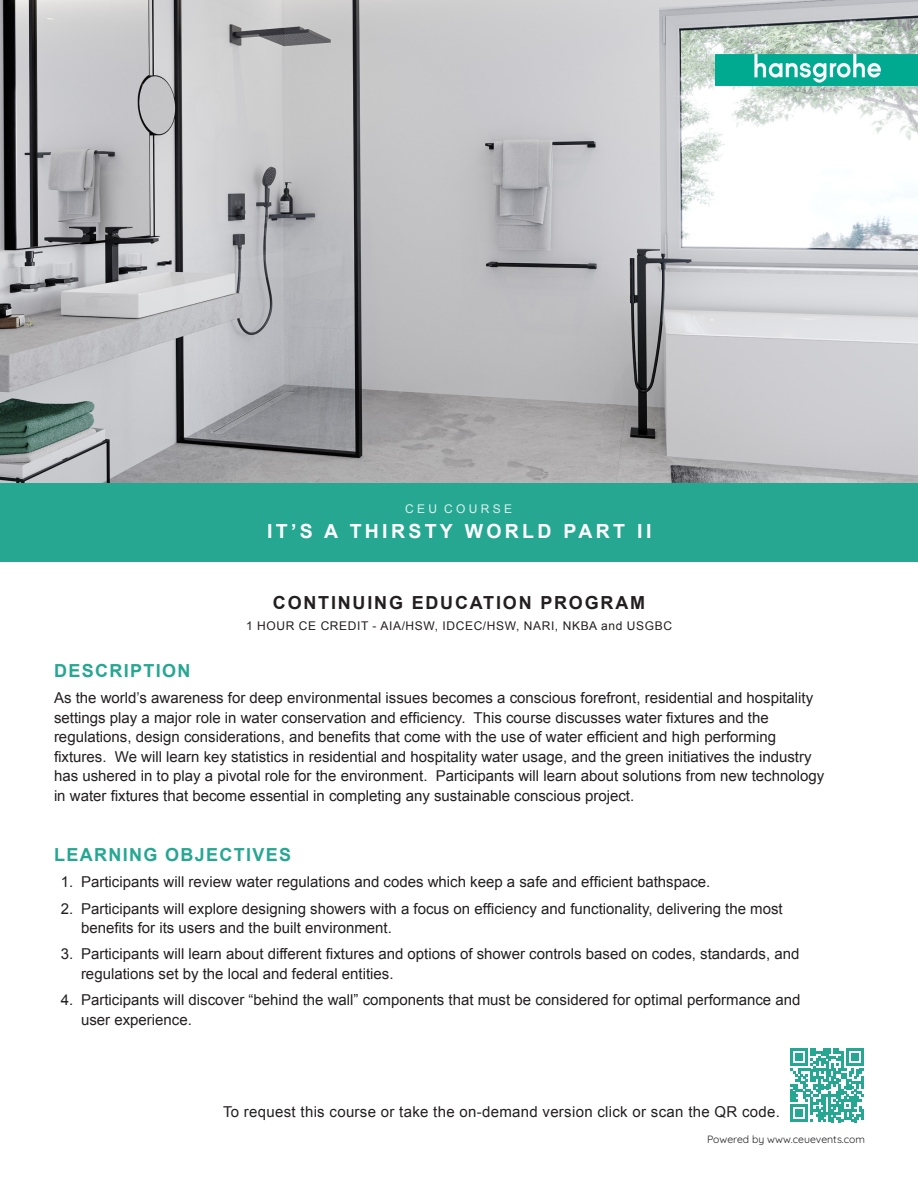
<style>
.page{position:relative;width:918px;height:1188px;background:#fff}
.page>*{position:absolute;margin:0;border:0;box-sizing:border-box;transform-origin:0 0}
.t1{font:700 19.5px "Arial";letter-spacing:.17em;color:#fff}
.t2{font:700 18px "Arial";letter-spacing:.075em;color:#26a792}
.t3{font:700 18px "Arial";letter-spacing:.1em;color:#231f20}
.t4{font:15px/19.5px "Arial";color:#231f20}
.t5{font:15px "Arial";letter-spacing:.02em;color:#231f20}
.t6{font:12px "Arial";letter-spacing:.05em;color:#231f20}
.t7{font:12px "Arial";letter-spacing:.275em;color:#fff}
.t8{font:10.5px "Quicksand";color:#231f20}
</style>
<div class="page">
<img style="left:0;top:0;width:918px;height:483px">
<div style="left:0;top:483px;width:918px;height:78px;background:#26a792"></div>
<svg style="left:790px;top:1048px;width:74px;height:74px"></svg>
<img style="left:715px;top:54px;width:203px;height:31px">
<p class="t7" style="left:405px;top:501px;width:109px">CEU COURSE</p>
<p class="t1" style="left:267px;top:518px;width:386px">IT’S A THIRSTY WORLD PART II</p>
<p class="t3" style="left:273px;top:591px;width:374px">CONTINUING EDUCATION PROGRAM</p>
<p class="t6" style="left:246px;top:618px;width:427px">1 HOUR CE CREDIT - AIA/HSW, IDCEC/HSW, NARI, NKBA and USGBC</p>
<p class="t2" style="left:54px;top:659px;width:138px">DESCRIPTION</p>
<p class="t4" style="left:54px;top:689px;width:772px">As the world’s awareness for deep environmental issues becomes a conscious forefront, residential and hospitality settings play a major role in water conservation and efficiency. This course discusses water fixtures and the regulations, design considerations, and benefits that come with the use of water efficient and high performing fixtures. We will learn key statistics in residential and hospitality water usage, and the green initiatives the industry has ushered in to play a pivotal role for the environment. Participants will learn about solutions from new technology in water fixtures that become essential in completing any sustainable conscious project.</p>
<p class="t2" style="left:54px;top:843px;width:239px">LEARNING OBJECTIVES</p>
<p class="t4" style="left:61px;top:873px;width:651px">1. Participants will review water regulations and codes which keep a safe and efficient bathspace.</p>
<p class="t4" style="left:81px;top:899px;width:703px;text-indent:-20px">2. Participants will explore designing showers with a focus on efficiency and functionality, delivering the most benefits for its users and the built environment.</p>
<p class="t4" style="left:81px;top:945px;width:720px;text-indent:-20px">3. Participants will learn about different fixtures and options of shower controls based on codes, standards, and regulations set by the local and federal entities.</p>
<p class="t4" style="left:81px;top:990px;width:721px;text-indent:-20px">4. Participants will discover “behind the wall” components that must be considered for optimal performance and user experience.</p>
<p class="t5" style="left:223px;top:1102px;width:558px">To request this course or take the on-demand version click or scan the QR code.</p>
<p class="t8" style="left:707px;top:1132px;width:159px">Powered by www.ceuevents.com</p>
</div>
